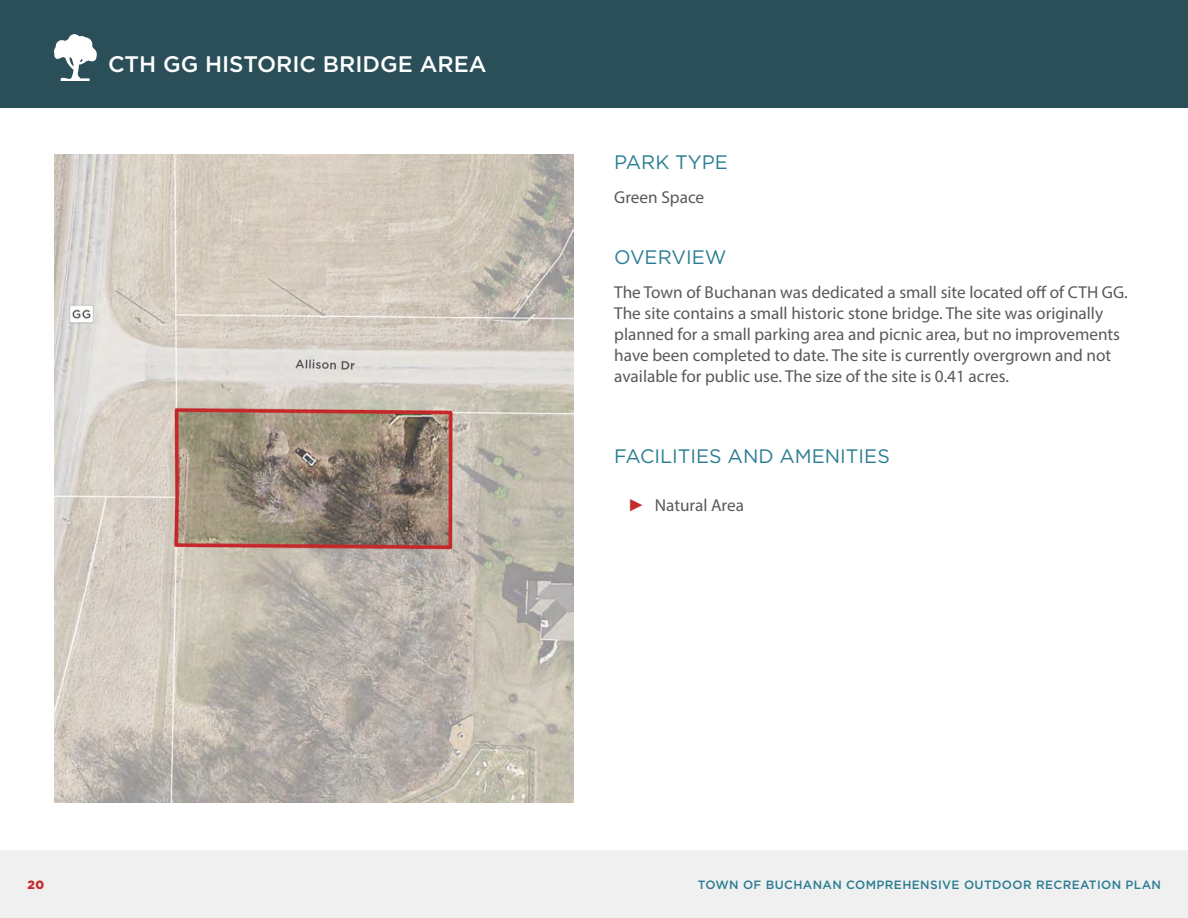
<style>
.page{position:relative;width:1188px;height:918px;background:#fff}
.page>*{position:absolute;margin:0;border:0;box-sizing:border-box;transform-origin:0 0}
.t1{font:500 22.5px "Gotham";color:#fff}
.t2{font:19.5px "Gotham";color:#2b7d93}
.t3{font:17.25px/21px "Myriad Pro";color:#58595b}
.t4{font:500 12px "Gotham";letter-spacing:.03em;color:#2b7d93}
.t5{font:900 12px "Gotham";color:#c42b2e}
.s1{font-family:"Arial";color:#c42b2e}
</style>
<div class="page">
<div style="left:0;top:0;width:1188px;height:108px;background:#2a4f58"></div>
<div style="left:0;top:850px;width:1188px;height:68px;background:#f0f0f0"></div>
<img style="left:54px;top:154px;width:520px;height:649px">
<svg style="left:54px;top:34px;width:43px;height:47px"></svg>
<h1 class="t1" style="left:108px;top:49px;width:380px">CTH GG HISTORIC BRIDGE AREA</h1>
<p class="t2" style="left:614px;top:151px;width:115px">PARK TYPE</p>
<p class="t3" style="left:614px;top:187px;width:92px">Green Space</p>
<p class="t2" style="left:614px;top:246px;width:114px">OVERVIEW</p>
<p class="t3" style="left:614px;top:281px;width:515px">The Town of Buchanan was dedicated a small site located off of CTH GG.<br>The site contains a small historic stone bridge. The site was originally planned for a small parking area and picnic area, but no improvements have been completed to date. The site is currently overgrown and not available for public use. The size of the site is 0.41 acres.</p>
<p class="t2" style="left:614px;top:446px;width:277px">FACILITIES AND AMENITIES</p>
<p class="t3" style="left:628px;top:495px;width:118px"><span class="s1">►</span> Natural Area</p>
<p class="t5" style="left:28px;top:877px;width:18px">20</p>
<p class="t4" style="left:698px;top:877px;width:465px">TOWN OF BUCHANAN COMPREHENSIVE OUTDOOR RECREATION PLAN</p>
</div>
